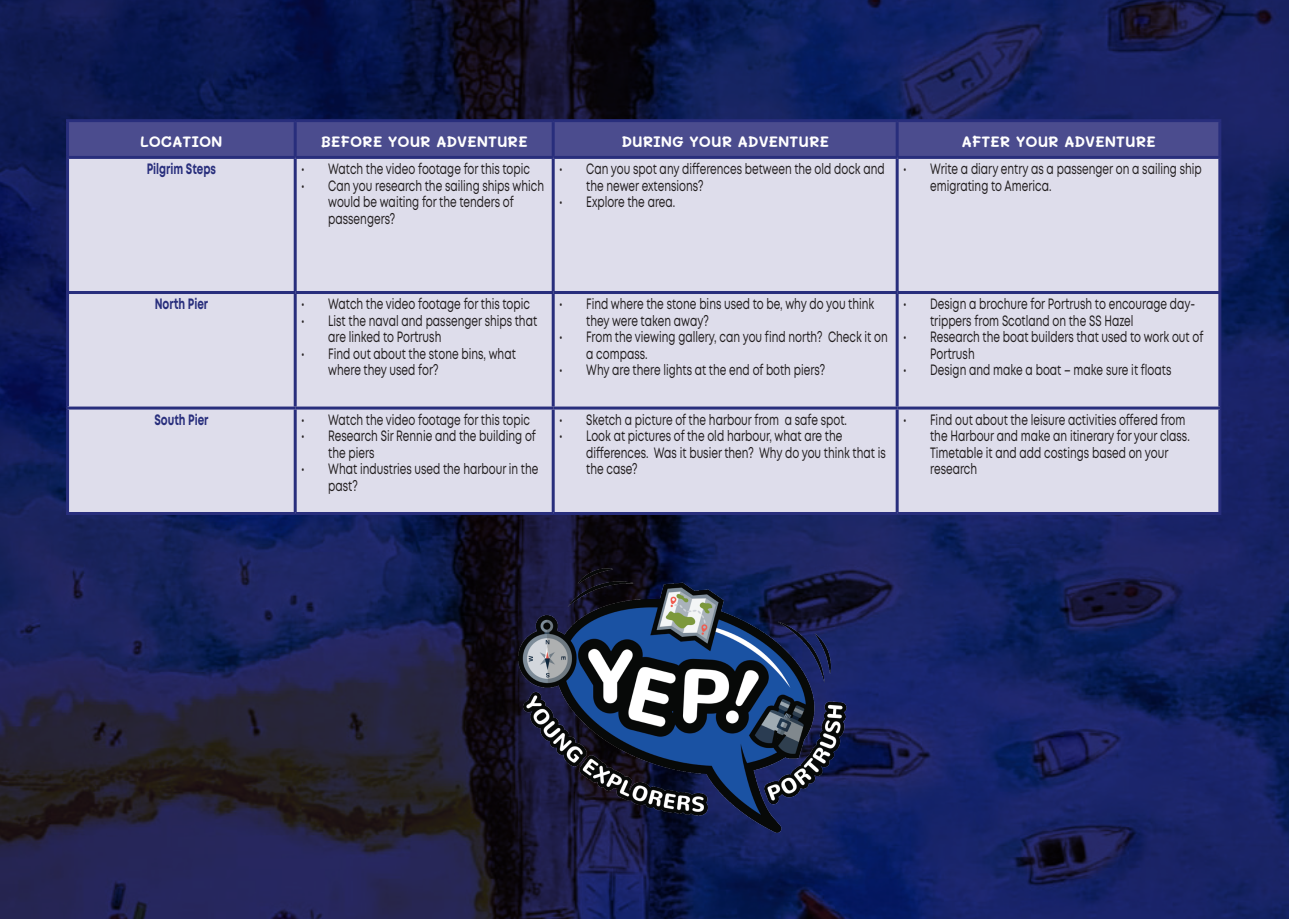
<style>
.page{position:relative;width:1289px;height:919px;background:#fff}
.page>*{position:absolute;margin:0;border:0;box-sizing:border-box;transform-origin:0 0}
.t1{font:15px/16.5px "Mont";color:#231f20;scale:.7 1}
.t2{font:700 15px "Mali";color:#fff}
.t3{font:700 15px "Mont";color:#282e7c;scale:.7 1}
</style>
<div class="page">
<img style="left:0;top:0;width:1288px;height:918px">
<div style="left:69px;top:122px;width:1149px;height:34px;background:#4b4c8e"></div>
<div style="left:69px;top:159px;width:1149px;height:353px;background:#deddeb"></div>
<hr style="left:66px;top:122px;width:3px;height:34px;background:#282e7c">
<hr style="left:66px;top:119px;width:229px;height:3px;background:#282e7c">
<hr style="left:294px;top:122px;width:3px;height:34px;background:#282e7c">
<hr style="left:295px;top:119px;width:258px;height:3px;background:#282e7c">
<hr style="left:551px;top:122px;width:3px;height:34px;background:#282e7c">
<hr style="left:553px;top:119px;width:344px;height:3px;background:#282e7c">
<hr style="left:895px;top:122px;width:3px;height:34px;background:#282e7c">
<hr style="left:897px;top:119px;width:324px;height:3px;background:#282e7c">
<hr style="left:1218px;top:122px;width:3px;height:34px;background:#282e7c">
<hr style="left:66px;top:159px;width:3px;height:132px;background:#282e7c">
<hr style="left:66px;top:156px;width:229px;height:3px;background:#282e7c">
<hr style="left:294px;top:159px;width:3px;height:132px;background:#282e7c">
<hr style="left:295px;top:156px;width:258px;height:3px;background:#282e7c">
<hr style="left:551px;top:159px;width:3px;height:132px;background:#282e7c">
<hr style="left:553px;top:156px;width:344px;height:3px;background:#282e7c">
<hr style="left:895px;top:159px;width:3px;height:132px;background:#282e7c">
<hr style="left:897px;top:156px;width:324px;height:3px;background:#282e7c">
<hr style="left:1218px;top:159px;width:3px;height:132px;background:#282e7c">
<hr style="left:66px;top:294px;width:3px;height:112px;background:#282e7c">
<hr style="left:66px;top:291px;width:229px;height:3px;background:#282e7c">
<hr style="left:294px;top:294px;width:3px;height:112px;background:#282e7c">
<hr style="left:295px;top:291px;width:258px;height:3px;background:#282e7c">
<hr style="left:551px;top:294px;width:3px;height:112px;background:#282e7c">
<hr style="left:553px;top:291px;width:344px;height:3px;background:#282e7c">
<hr style="left:895px;top:294px;width:3px;height:112px;background:#282e7c">
<hr style="left:897px;top:291px;width:324px;height:3px;background:#282e7c">
<hr style="left:1218px;top:294px;width:3px;height:112px;background:#282e7c">
<hr style="left:66px;top:409px;width:3px;height:103px;background:#282e7c">
<hr style="left:66px;top:406px;width:229px;height:3px;background:#282e7c">
<hr style="left:66px;top:512px;width:229px;height:3px;background:#282e7c">
<hr style="left:294px;top:409px;width:3px;height:103px;background:#282e7c">
<hr style="left:295px;top:406px;width:258px;height:3px;background:#282e7c">
<hr style="left:295px;top:512px;width:258px;height:3px;background:#282e7c">
<hr style="left:551px;top:409px;width:3px;height:103px;background:#282e7c">
<hr style="left:553px;top:406px;width:344px;height:3px;background:#282e7c">
<hr style="left:553px;top:512px;width:344px;height:3px;background:#282e7c">
<hr style="left:895px;top:409px;width:3px;height:103px;background:#282e7c">
<hr style="left:897px;top:406px;width:324px;height:3px;background:#282e7c">
<hr style="left:1218px;top:409px;width:3px;height:103px;background:#282e7c">
<hr style="left:897px;top:512px;width:324px;height:3px;background:#282e7c">
<img style="left:505px;top:552px;width:359px;height:298px">
<p class="t2" style="left:140px;top:133px;width:84px">LOCATION</p>
<p class="t2" style="left:321px;top:133px;width:208px">BEFORE YOUR ADVENTURE</p>
<p class="t2" style="left:621px;top:133px;width:209px">DURING YOUR ADVENTURE</p>
<p class="t2" style="left:961px;top:133px;width:196px">AFTER YOUR ADVENTURE</p>
<p class="t3" style="left:147px;top:159px;width:101px">Pilgrim Steps</p>
<p class="t1" style="left:301px;top:161px;width:328px">• Watch the video footage for this topic</p>
<p class="t1" style="left:328px;top:177px;width:310px;text-indent:-27px">• Can you research the sailing ships which would be waiting for the tenders of passengers?</p>
<p class="t1" style="left:586px;top:161px;width:428px;text-indent:-27px">• Can you spot any differences between the old dock and the newer extensions?</p>
<p class="t1" style="left:559px;top:194px;width:167px">• Explore the area.</p>
<p class="t1" style="left:930px;top:161px;width:389px;text-indent:-27px">• Write a diary entry as a passenger on a sailing ship emigrating to America.</p>
<p class="t3" style="left:155px;top:294px;width:78px">North Pier</p>
<p class="t1" style="left:301px;top:296px;width:328px">• Watch the video footage for this topic</p>
<p class="t1" style="left:328px;top:312px;width:300px;text-indent:-27px">• List the naval and passenger ships that are linked to Portrush</p>
<p class="t1" style="left:328px;top:345px;width:270px;text-indent:-27px">• Find out about the stone bins, what where they used for?</p>
<p class="t3" style="left:154px;top:410px;width:79px">South Pier</p>
<p class="t1" style="left:301px;top:411px;width:328px">• Watch the video footage for this topic</p>
<p class="t1" style="left:328px;top:428px;width:298px;text-indent:-27px">• Research Sir Rennie and the building of the piers</p>
<p class="t1" style="left:328px;top:461px;width:302px;text-indent:-27px">• What industries used the harbour in the past?</p>
<p class="t1" style="left:586px;top:296px;width:413px;text-indent:-27px">• Find where the stone bins used to be, why do you think they were taken away?</p>
<p class="t1" style="left:586px;top:329px;width:432px;text-indent:-27px">• From the viewing gallery, can you find north? Check it on a compass.</p>
<p class="t1" style="left:559px;top:362px;width:381px">• Why are there lights at the end of both piers?</p>
<p class="t1" style="left:559px;top:411px;width:412px">• Sketch a picture of the harbour from a safe spot.</p>
<p class="t1" style="left:586px;top:428px;width:429px;text-indent:-27px">• Look at pictures of the old harbour, what are the differences. Was it busier then? Why do you think that is the case?</p>
<p class="t1" style="left:930px;top:296px;width:380px;text-indent:-27px">• Design a brochure for Portrush to encourage day&shy;trippers from Scotland on the SS Hazel</p>
<p class="t1" style="left:930px;top:329px;width:392px;text-indent:-27px">• Research the boat builders that used to work out of<br>Portrush</p>
<p class="t1" style="left:903px;top:362px;width:385px">• Design and make a boat – make sure it floats</p>
<p class="t1" style="left:930px;top:411px;width:372px;text-indent:-27px">• Find out about the leisure activities offered from the Harbour and make an itinerary for your class.<br>Timetable it and add costings based on your research</p>
</div>
